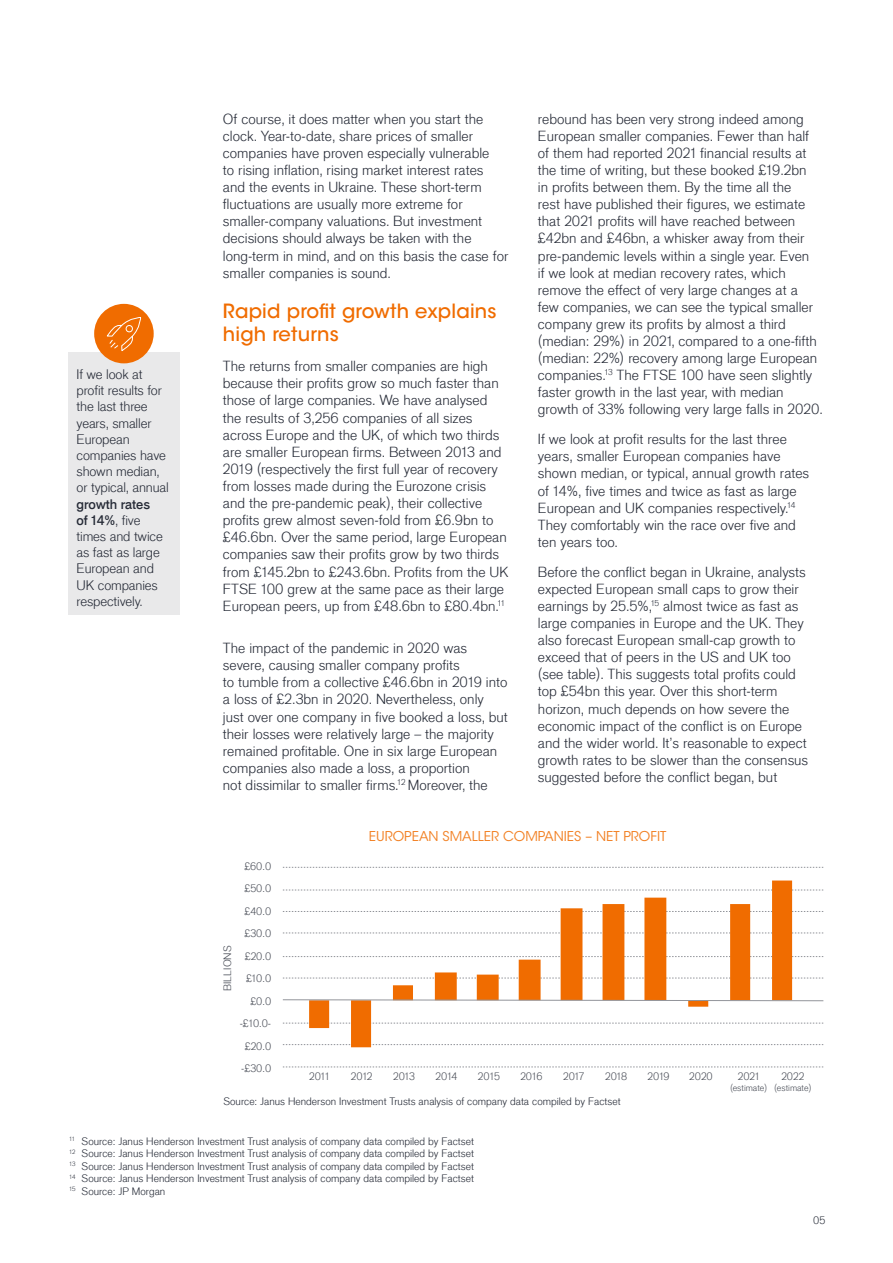
<style>
.page{position:relative;width:893px;height:1263px;background:#fff}
.page>*{position:absolute;margin:0;border:0;box-sizing:border-box;transform-origin:0 0}
.Subtitle{font:500 19.5px/23.4px "ITC Avant Garde Std";letter-spacing:.01em;color:#f06c00}
.Body{font:300 14.25px/17.1px "Applied Sans Pro";color:#252a36}
.Pull_outs{font:300 13.5px/16.2px "Applied Sans Pro";letter-spacing:-.01em;color:#252a36}
._01_Body_Copy{font:13.5px "ITC Avant Garde Std";color:#f28226}
.Source{font:300 10.5px "Applied Sans Pro";color:#252a36}
._01_Body_Copy-2{font:300 10.5px "Applied Sans Pro";color:#464a54}
.Body-2{font:300 10.5px "Applied Sans Pro";color:#252a36}
._01_Body_Copy-3{font:300 9px "Applied Sans Pro";color:#464a54}
.s1{font-weight:500}
</style>
<div class="page">
<div style="left:68px;top:352px;width:112px;height:262px;background:#e9e9ea"></div>
<div style="left:94px;top:304px;width:60px;height:59px;background:#f06c00;border-radius:50%"></div>
<svg style="left:283px;top:867px;width:540px;height:1px"></svg>
<svg style="left:283px;top:890px;width:540px;height:1px"></svg>
<svg style="left:283px;top:911px;width:540px;height:1px"></svg>
<svg style="left:283px;top:933px;width:540px;height:1px"></svg>
<svg style="left:283px;top:956px;width:540px;height:1px"></svg>
<svg style="left:283px;top:978px;width:540px;height:1px"></svg>
<svg style="left:283px;top:1023px;width:540px;height:1px"></svg>
<svg style="left:283px;top:1044px;width:540px;height:1px"></svg>
<svg style="left:283px;top:1067px;width:540px;height:1px"></svg>
<svg style="left:309px;top:880px;width:483px;height:167px"></svg>
<svg style="left:282px;top:999px;width:542px;height:2px"></svg>
<svg style="left:106px;top:303px;width:36px;height:61px"></svg>
<p class="Pull_outs" style="left:77px;top:366px;width:94px">If we look at profit results for the last three years, smaller<br>European companies have shown median, or typical, annual <span class="s1">growth rates<br>of 14%</span>, five times and twice as fast as large<br>European and<br>UK companies respectively.</p>
<p class="Body" style="left:223px;top:110px;width:287px">Of course, it does matter when you start the clock. Year-to-date, share prices of smaller companies have proven especially vulnerable<br>to rising inflation, rising market interest rates and the events in Ukraine. These short-term fluctuations are usually more extreme for smaller-company valuations. But investment decisions should always be taken with the long-term in mind, and on this basis the case for smaller companies is sound.</p>
<p class="Subtitle" style="left:223px;top:299px;width:275px">Rapid profit growth explains high returns</p>
<p class="Body" style="left:223px;top:358px;width:287px">The returns from smaller companies are high because their profits grow so much faster than those of large companies. We have analysed the results of 3,256 companies of all sizes across Europe and the UK, of which two thirds are smaller European firms. Between 2013 and 2019 (respectively the first full year of recovery from losses made during the Eurozone crisis and the pre-pandemic peak), their collective profits grew almost seven-fold from £6.9bn to £46.6bn. Over the same period, large European companies saw their profits grow by two thirds from £145.2bn to £243.6bn. Profits from the UK FTSE 100 grew at the same pace as their large European peers, up from £48.6bn to £80.4bn.<sup>11</sup></p>
<p class="Body" style="left:223px;top:640px;width:286px">The impact of the pandemic in 2020 was severe, causing smaller company profits<br>to tumble from a collective £46.6bn in 2019 into a loss of £2.3bn in 2020. Nevertheless, only just over one company in five booked a loss, but their losses were relatively large – the majority remained profitable. One in six large European companies also made a loss, a proportion<br>not dissimilar to smaller firms.<sup>12</sup> Moreover, the</p>
<p class="Body" style="left:538px;top:110px;width:286px">rebound has been very strong indeed among European smaller companies. Fewer than half of them had reported 2021 financial results at the time of writing, but these booked £19.2bn<br>in profits between them. By the time all the<br>rest have published their figures, we estimate that 2021 profits will have reached between £42bn and £46bn, a whisker away from their pre-pandemic levels within a single year. Even<br>if we look at median recovery rates, which remove the effect of very large changes at a<br>few companies, we can see the typical smaller company grew its profits by almost a third (median: 29%) in 2021, compared to a one-fifth (median: 22%) recovery among large European companies.<sup>13</sup> The FTSE 100 have seen slightly faster growth in the last year, with median growth of 33% following very large falls in 2020.</p>
<p class="Body" style="left:538px;top:431px;width:273px">If we look at profit results for the last three years, smaller European companies have shown median, or typical, annual growth rates of 14%, five times and twice as fast as large European and UK companies respectively.<sup>14<br></sup>They comfortably win the race over five and ten years too.</p>
<p class="Body" style="left:538px;top:563px;width:272px">Before the conflict began in Ukraine, analysts expected European small caps to grow their earnings by 25.5%,<sup>15</sup> almost twice as fast as large companies in Europe and the UK. They also forecast European small-cap growth to exceed that of peers in the US and UK too (see table). This suggests total profits could top £54bn this year. Over this short-term horizon, much depends on how severe the economic impact of the conflict is on Europe and the wider world. It’s reasonable to expect growth rates to be slower than the consensus suggested before the conflict began, but</p>
<p class="_01_Body_Copy-2" style="left:221px;top:991px;width:47px;rotate:-90deg">BILLIONS</p>
<p class="_01_Body_Copy-2" style="left:244px;top:860px;width:28px">£60.0</p>
<p class="_01_Body_Copy-2" style="left:244px;top:882px;width:28px">£50.0</p>
<p class="_01_Body_Copy-2" style="left:244px;top:905px;width:28px">£40.0</p>
<p class="_01_Body_Copy-2" style="left:245px;top:927px;width:28px">£30.0</p>
<p class="_01_Body_Copy-2" style="left:245px;top:950px;width:28px">£20.0</p>
<p class="_01_Body_Copy-2" style="left:246px;top:972px;width:27px">£10.0</p>
<p class="_01_Body_Copy-2" style="left:250px;top:995px;width:22px">£0.0</p>
<p class="_01_Body_Copy-2" style="left:240px;top:1017px;width:33px">-£10.0-</p>
<p class="_01_Body_Copy-2" style="left:245px;top:1040px;width:28px">£20.0</p>
<p class="_01_Body_Copy-2" style="left:241px;top:1062px;width:31px">-£30.0</p>
<p class="_01_Body_Copy" style="left:369px;top:828px;width:299px">EUROPEAN SMALLER COMPANIES – NET PROFIT</p>
<p class="_01_Body_Copy-2" style="left:309px;top:1070px;width:22px">2011</p>
<p class="_01_Body_Copy-2" style="left:351px;top:1070px;width:23px">2012</p>
<p class="_01_Body_Copy-2" style="left:393px;top:1070px;width:23px">2013</p>
<p class="_01_Body_Copy-2" style="left:436px;top:1070px;width:23px">2014</p>
<p class="_01_Body_Copy-2" style="left:478px;top:1070px;width:23px">2015</p>
<p class="_01_Body_Copy-2" style="left:520px;top:1070px;width:24px">2016</p>
<p class="_01_Body_Copy-2" style="left:563px;top:1070px;width:23px">2017</p>
<p class="_01_Body_Copy-2" style="left:605px;top:1070px;width:24px">2018</p>
<p class="_01_Body_Copy-2" style="left:648px;top:1070px;width:24px">2019</p>
<p class="_01_Body_Copy-2" style="left:689px;top:1070px;width:25px">2020</p>
<p class="_01_Body_Copy-2" style="left:781px;top:1070px;width:24px">2022</p>
<p class="_01_Body_Copy-3" style="left:774px;top:1082px;width:39px">(estimate)</p>
<p class="_01_Body_Copy-2" style="left:738px;top:1070px;width:23px">2021</p>
<p class="_01_Body_Copy-3" style="left:730px;top:1082px;width:39px">(estimate)</p>
<p class="Source" style="left:223px;top:1095px;width:399px">Source: Janus Henderson Investment Trusts analysis of company data compiled by Factset</p>
<p class="Body-2" style="left:70px;top:1135px;width:406px"><sup>11</sup> Source: Janus Henderson Investment Trust analysis of company data compiled by Factset</p>
<p class="Source" style="left:70px;top:1147px;width:406px"><sup>12</sup> Source: Janus Henderson Investment Trust analysis of company data compiled by Factset</p>
<p class="Source" style="left:70px;top:1160px;width:406px"><sup>13</sup> Source: Janus Henderson Investment Trust analysis of company data compiled by Factset</p>
<p class="Source" style="left:70px;top:1172px;width:406px"><sup>14</sup> Source: Janus Henderson Investment Trust analysis of company data compiled by Factset</p>
<p class="Source" style="left:70px;top:1185px;width:97px"><sup>15</sup> Source: JP Morgan</p>
<p class="Source" style="left:813px;top:1214px;width:14px">05</p>
</div>
